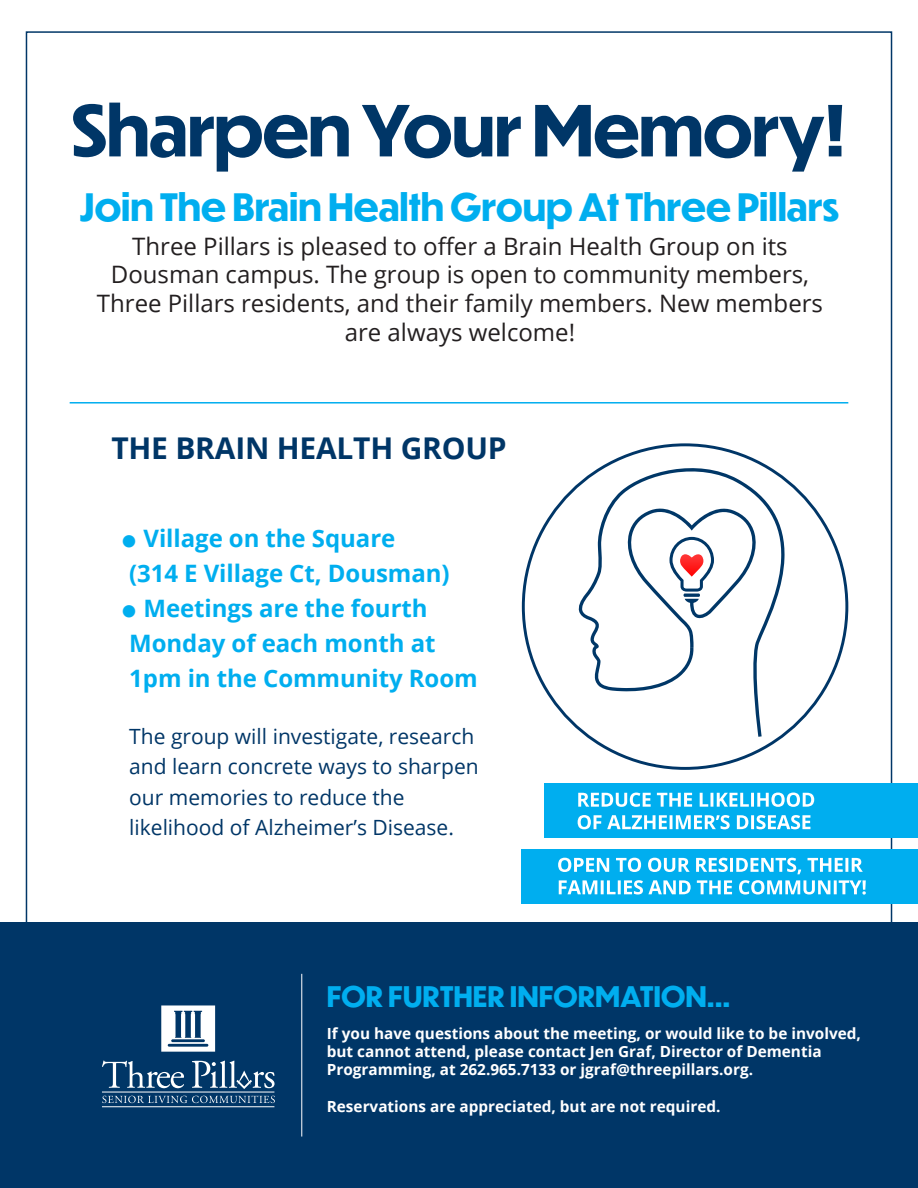
<style>
.page{position:relative;width:918px;height:1188px;background:#fff}
.page>*{position:absolute;margin:0;border:0;box-sizing:border-box;transform-origin:0 0}
.t1{font:700 69px "Dunbar Tall";letter-spacing:-.01em;color:#003667}
.t2{font:700 37.2px "Dunbar Tall";color:#00aeef}
.t3{font:700 30px "Open Sans";letter-spacing:-.01em;color:#003667}
.t4{font:700 27.9px "Dunbar Tall";color:#00aeef}
.t5{font:24px/28.8px "Open Sans";color:#231f20;text-align:center}
.t6{font:700 24px/35px "Open Sans";letter-spacing:-.005em;color:#00aeef}
.t7{font:21px/30.6px "Open Sans";color:#003667}
.t8{font:700 15.3px/18.1px "Open Sans";color:#fff}
</style>
<div class="page">
<div style="left:0;top:922px;width:918px;height:266px;background:#003667"></div>
<svg style="left:161px;top:1005px;width:54px;height:47px"></svg>
<hr style="left:102px;top:1092px;width:172px;height:1px;background:#fff">
<hr style="left:102px;top:1107px;width:172px;height:1px;background:#fff">
<svg style="left:102px;top:1061px;width:82px;height:27px"></svg>
<svg style="left:192px;top:1061px;width:83px;height:28px"></svg>
<svg style="left:102px;top:1096px;width:173px;height:7px"></svg>
<hr style="left:301px;top:974px;width:1px;height:163px;background:#fff">
<svg style="left:523px;top:445px;width:324px;height:320px"></svg>
<svg style="left:578px;top:457px;width:208px;height:280px"></svg>
<svg style="left:625px;top:503px;width:133px;height:144px"></svg>
<div style="left:544px;top:784px;width:374px;height:54px;background:#00aeef"></div>
<hr style="left:70px;top:402px;width:778px;height:2px;background:#00aeef">
<div style="left:522px;top:849px;width:396px;height:54px;background:#00aeef"></div>
<svg style="left:578px;top:815px;width:232px;height:14px"></svg>
<svg style="left:578px;top:793px;width:236px;height:14px"></svg>
<svg style="left:559px;top:880px;width:307px;height:15px"></svg>
<svg style="left:558px;top:858px;width:305px;height:16px"></svg>
<h1 class="t1" style="left:71px;top:80px;width:777px">Sharpen Your Memory!</h1>
<h2 class="t2" style="left:80px;top:180px;width:760px">Join The Brain Health Group At Three Pillars</h2>
<h3 class="t5" style="left:97px;top:231px;width:728px">Three Pillars is pleased to offer a Brain Health Group on its Dousman campus. The group is open to community members, Three Pillars residents, and their family members. New members are always welcome!</h3>
<h3 class="t3" style="left:111px;top:427px;width:397px">THE BRAIN HEALTH GROUP</h3>
<h3 class="t6" style="left:123px;top:520px;width:329px">● Village on the Square (314 E Village Ct, Dousman)</h3>
<h3 class="t6" style="left:123px;top:590px;width:357px">● Meetings are the fourth<br>Monday of each month at<br>1pm in the Community Room</h3>
<h3 class="t7" style="left:129px;top:720px;width:351px">The group will investigate, research and learn concrete ways to sharpen our memories to reduce the likelihood of Alzheimer’s Disease.</h3>
<h3 class="t4" style="left:327px;top:976px;width:405px">FOR FURTHER INFORMATION...</h3>
<p class="t8" style="left:327px;top:1024px;width:536px">If you have questions about the meeting, or would like to be involved, but cannot attend, please contact Jen Graf, Director of Dementia<br>Programming, at 262.965.7133 or jgraf@threepillars.org.</p>
<p class="t8" style="left:327px;top:1097px;width:395px">Reservations are appreciated, but are not required.</p>
</div>
